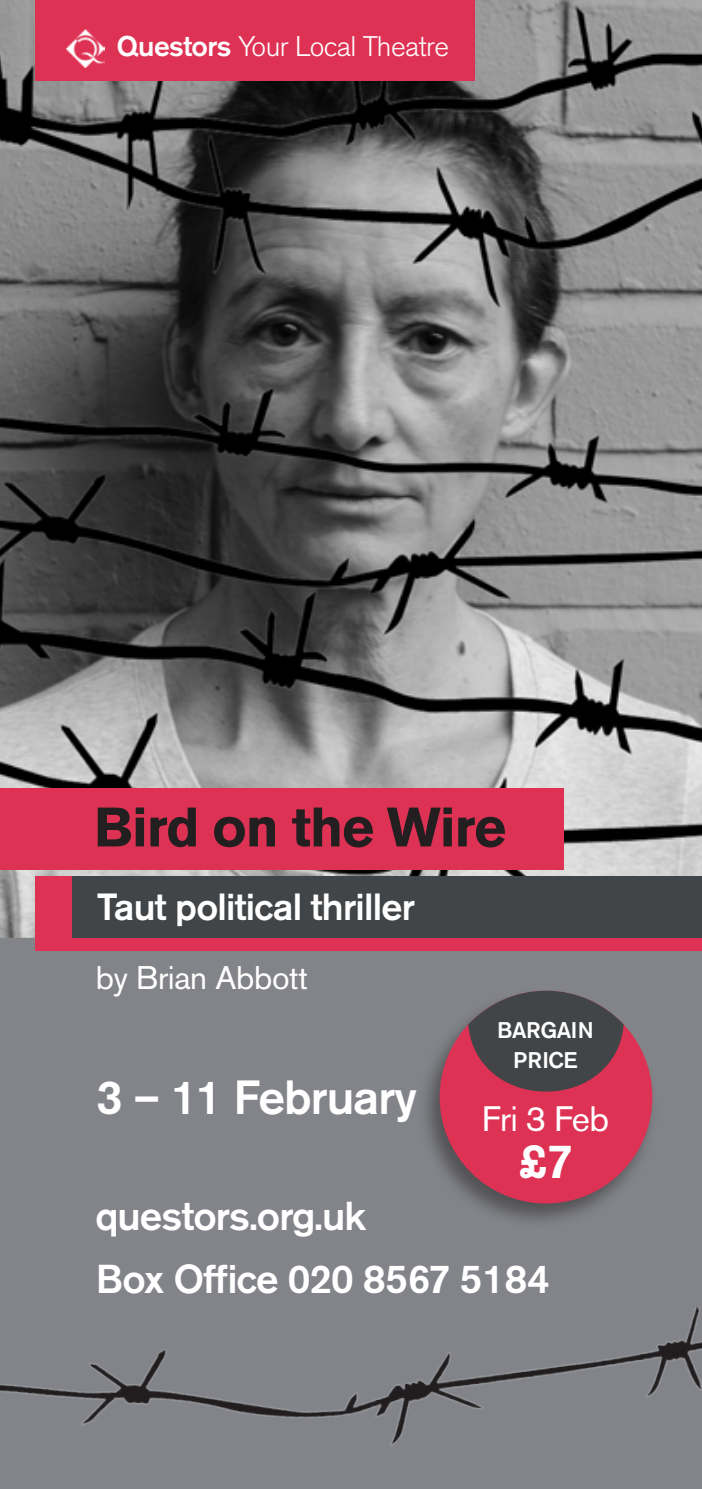
<style>
.page{position:relative;width:702px;height:1489px;background:#fff}
.page>*{position:absolute;margin:0;border:0;box-sizing:border-box;transform-origin:0 0}
.t1{font:700 55px "Akzidenz Grotesk BE";letter-spacing:-.02em;color:#231f20}
.t2{font:500 47.5px "Akzidenz Grotesk BE";letter-spacing:-.02em;color:#fff}
.t3{font:500 40px/62.5px "Akzidenz Grotesk BE";letter-spacing:-.02em;color:#fff}
.t4{font:500 37.5px "Akzidenz Grotesk BE";letter-spacing:-.02em;color:#fff}
.t5{font:35px "Akzidenz Grotesk BE";letter-spacing:-.02em;color:#fff}
.t6{font:32.5px "Akzidenz Grotesk BE";letter-spacing:-.01em;color:#fff}
.t7{font:300 28.25px "Akzidenz Grotesk BE";letter-spacing:-.02em;color:#fff}
.t8{font:500 22.5px/30px "Akzidenz Grotesk BE";letter-spacing:-.02em;color:#fff;text-align:center}
.s1{font-weight:500}
</style>
<div class="page">
<img style="left:0;top:0;width:702px;height:937px">
<div style="left:0;top:937px;width:702px;height:551px;background:#828489"></div>
<div style="left:0;top:788px;width:563px;height:81px;background:#de3254"></div>
<div style="left:35px;top:876px;width:667px;height:74px;background:#de3254"></div>
<div style="left:73px;top:876px;width:629px;height:61px;background:#424547"></div>
<img style="left:0;top:1307px;width:702px;height:139px">
<div style="left:35px;top:0;width:440px;height:80px;background:#de3254"></div>
<img style="left:66px;top:29px;width:39px;height:39px">
<div style="left:417px;top:987px;width:243px;height:243px;background:#231f20;opacity:.5"></div>
<div style="left:439px;top:990px;width:213px;height:213px;background:#de3254;border-radius:50%"></div>
<svg style="left:468px;top:990px;width:155px;height:101px"></svg>
<p class="t7" style="left:117px;top:31px;width:334px"><span class="s1">Questors</span> Your Local Theatre</p>
<h1 class="t1" style="left:94px;top:795px;width:414px">Bird on the Wire</h1>
<p class="t4" style="left:97px;top:883px;width:319px">Taut political thriller</p>
<p class="t6" style="left:96px;top:958px;width:214px">by Brian Abbott</p>
<p class="t2" style="left:96px;top:1067px;width:323px">3 – 11 February</p>
<p class="t8" style="left:497px;top:1014px;width:98px">BARGAIN<br>PRICE</p>
<p class="t5" style="left:482px;top:1097px;width:129px">Fri 3 Feb</p>
<p class="t2" style="left:517px;top:1132px;width:57px">£7</p>
<p class="t3" style="left:96px;top:1184px;width:455px">questors.org.uk<br>Box Office 020 8567 5184</p>
</div>
